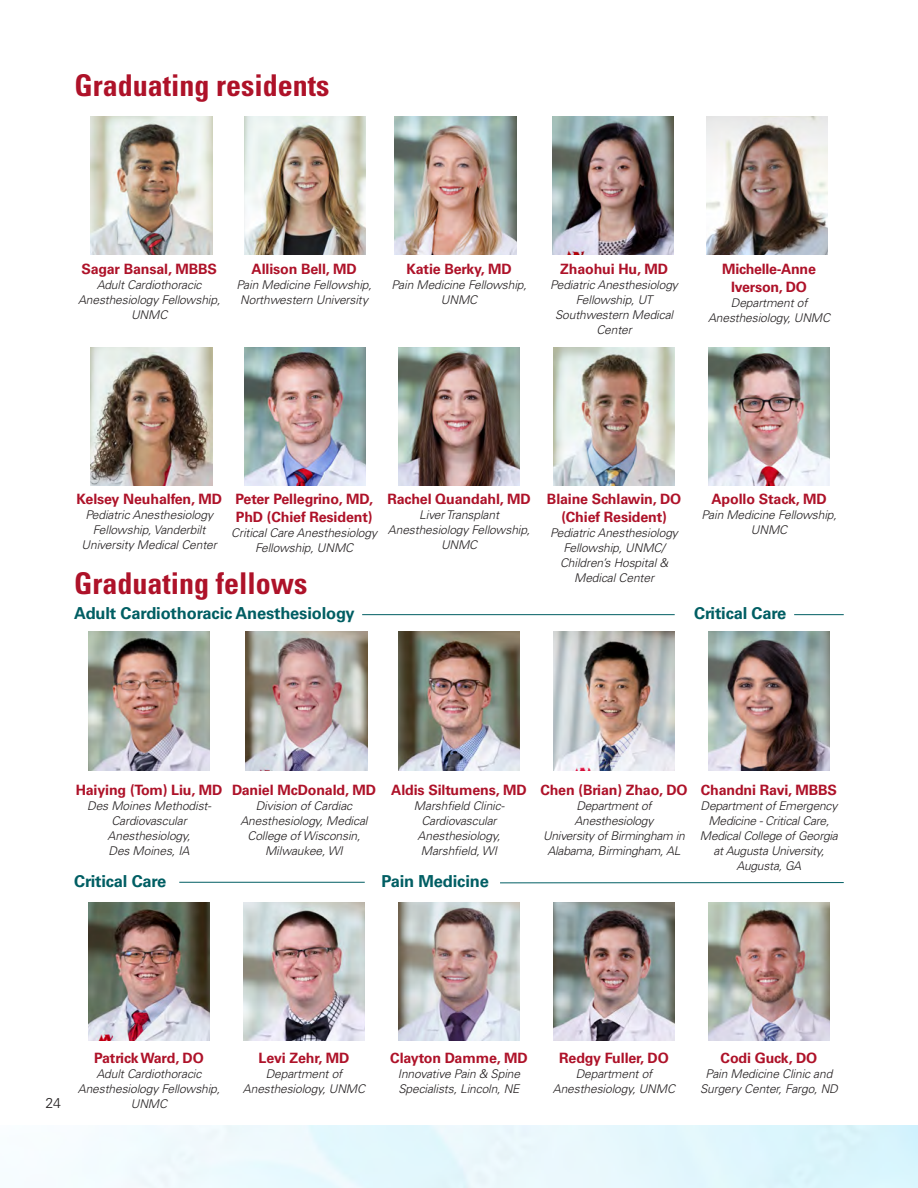
<style>
.page{position:relative;width:918px;height:1188px;background:#fff}
.page>*{position:absolute;margin:0;border:0;box-sizing:border-box;transform-origin:0 0}
.t1{font:700 condensed 30px "Univers LT Std";color:#ae1229}
.Body_copy{font:700 16.5px "Univers LT Std";letter-spacing:-.01em;color:#005e63}
.Body_copy-2{font:700 14.25px/18px "Univers LT Std";letter-spacing:-.01em;color:#ae1229;text-align:center}
.t2{font:300 14.25px "Univers LT Std";color:#231f20}
.Body_copy-3{font:italic 300 12px/15px "Univers LT Std";letter-spacing:-.01em;color:#231f20;text-align:center}
</style>
<div class="page">
<img style="left:88px;top:632px;width:122px;height:138px">
<img style="left:398px;top:632px;width:122px;height:138px">
<img style="left:708px;top:632px;width:122px;height:138px">
<img style="left:243px;top:902px;width:122px;height:139px">
<img style="left:553px;top:902px;width:122px;height:139px">
<img style="left:246px;top:632px;width:121px;height:138px">
<img style="left:553px;top:632px;width:122px;height:138px">
<img style="left:88px;top:902px;width:122px;height:139px">
<img style="left:398px;top:902px;width:122px;height:139px">
<img style="left:708px;top:902px;width:122px;height:139px">
<hr style="left:362px;top:614px;width:313px;height:1px;background:#005e63">
<hr style="left:794px;top:614px;width:50px;height:1px;background:#005e63">
<hr style="left:179px;top:882px;width:186px;height:1px;background:#005e63">
<hr style="left:500px;top:882px;width:344px;height:1px;background:#005e63">
<img style="left:91px;top:117px;width:121px;height:138px">
<img style="left:395px;top:117px;width:121px;height:138px">
<img style="left:706px;top:117px;width:122px;height:138px">
<img style="left:244px;top:347px;width:122px;height:139px">
<img style="left:553px;top:347px;width:122px;height:139px">
<img style="left:244px;top:117px;width:122px;height:138px">
<img style="left:552px;top:117px;width:122px;height:138px">
<img style="left:91px;top:347px;width:121px;height:139px">
<img style="left:398px;top:347px;width:122px;height:139px">
<img style="left:708px;top:347px;width:122px;height:139px">
<p class="t1" style="left:74px;top:66px;width:256px">Graduating residents</p>
<p class="Body_copy-2" style="left:81px;top:260px;width:137px">Sagar Bansal, MBBS</p>
<p class="Body_copy-3" style="left:78px;top:278px;width:144px">Adult Cardiothoracic<br>Anesthesiology Fellowship,<br>UNMC</p>
<p class="Body_copy-2" style="left:252px;top:260px;width:107px">Allison Bell, MD</p>
<p class="Body_copy-3" style="left:236px;top:278px;width:137px">Pain Medicine Fellowship,<br>Northwestern University</p>
<p class="Body_copy-2" style="left:406px;top:260px;width:107px">Katie Berky, MD</p>
<p class="Body_copy-3" style="left:391px;top:278px;width:137px">Pain Medicine Fellowship,<br>UNMC</p>
<p class="Body_copy-2" style="left:560px;top:260px;width:109px">Zhaohui Hu, MD</p>
<p class="Body_copy-3" style="left:550px;top:278px;width:129px">Pediatric Anesthesiology<br>Fellowship, UT<br>Southwestern Medical<br>Center</p>
<p class="Body_copy-2" style="left:722px;top:260px;width:95px">Michelle-Anne<br>Iverson, DO</p>
<p class="Body_copy-3" style="left:708px;top:296px;width:124px">Department of<br>Anesthesiology, UNMC</p>
<p class="Body_copy-2" style="left:76px;top:490px;width:147px">Kelsey Neuhalfen, MD</p>
<p class="Body_copy-3" style="left:82px;top:507px;width:137px">Pediatric Anesthesiology<br>Fellowship, Vanderbilt<br>University Medical Center</p>
<p class="Body_copy-2" style="left:236px;top:490px;width:139px;text-align:left">Peter Pellegrino, MD,<br>PhD (Chief Resident)</p>
<p class="Body_copy-3" style="left:231px;top:525px;width:147px">Critical Care Anesthesiology<br>Fellowship, UNMC</p>
<p class="t1" style="left:74px;top:565px;width:235px">Graduating fellows</p>
<p class="Body_copy" style="left:74px;top:604px;width:282px">Adult Cardiothoracic Anesthesiology</p>
<p class="Body_copy-2" style="left:388px;top:490px;width:145px">Rachel Quandahl, MD</p>
<p class="Body_copy-3" style="left:388px;top:507px;width:144px">Liver Transplant<br>Anesthesiology Fellowship,<br>UNMC</p>
<p class="Body_copy-2" style="left:547px;top:490px;width:136px">Blaine Schlawin, DO (Chief Resident)</p>
<p class="Body_copy-3" style="left:550px;top:525px;width:129px">Pediatric Anesthesiology<br>Fellowship, UNMC/<br>Children’s Hospital &amp;<br>Medical Center</p>
<p class="Body_copy-2" style="left:712px;top:490px;width:117px">Apollo Stack, MD</p>
<p class="Body_copy-3" style="left:701px;top:507px;width:137px">Pain Medicine Fellowship,<br>UNMC</p>
<p class="Body_copy" style="left:694px;top:604px;width:94px">Critical Care</p>
<p class="Body_copy-2" style="left:76px;top:781px;width:148px">Haiying (Tom) Liu, MD</p>
<p class="Body_copy-3" style="left:87px;top:798px;width:126px">Des Moines Methodist-<br>Cardiovascular<br>Anesthesiology,<br>Des Moines, IA</p>
<p class="Body_copy" style="left:74px;top:871px;width:94px">Critical Care</p>
<p class="Body_copy-2" style="left:232px;top:781px;width:145px">Daniel McDonald, MD</p>
<p class="Body_copy-3" style="left:240px;top:798px;width:129px">Division of Cardiac<br>Anesthesiology, Medical<br>College of Wisconsin,<br>Milwaukee, WI</p>
<p class="Body_copy-2" style="left:391px;top:781px;width:137px">Aldis Siltumens, MD</p>
<p class="Body_copy-3" style="left:414px;top:798px;width:92px">Marshfield Clinic-<br>Cardiovascular<br>Anesthesiology,<br>Marshfield, WI</p>
<p class="Body_copy" style="left:382px;top:872px;width:109px">Pain Medicine</p>
<p class="Body_copy-2" style="left:540px;top:781px;width:149px">Chen (Brian) Zhao, DO</p>
<p class="Body_copy-3" style="left:543px;top:798px;width:143px">Department of<br>Anesthesiology<br>University of Birmingham in<br>Alabama, Birmingham, AL</p>
<p class="Body_copy-2" style="left:701px;top:781px;width:138px">Chandni Ravi, MBBS</p>
<p class="Body_copy-3" style="left:700px;top:798px;width:140px">Department of Emergency<br>Medicine - Critical Care,<br>Medical College of Georgia at Augusta University,<br>Augusta, GA</p>
<p class="t2" style="left:45px;top:1094px;width:17px">24</p>
<p class="Body_copy-2" style="left:94px;top:1049px;width:111px">Patrick Ward, DO</p>
<p class="Body_copy-3" style="left:78px;top:1067px;width:144px">Adult Cardiothoracic<br>Anesthesiology Fellowship,<br>UNMC</p>
<p class="Body_copy-2" style="left:259px;top:1049px;width:92px">Levi Zehr, MD</p>
<p class="Body_copy-3" style="left:243px;top:1067px;width:124px">Department of<br>Anesthesiology, UNMC</p>
<p class="Body_copy-2" style="left:390px;top:1049px;width:139px">Clayton Damme, MD</p>
<p class="Body_copy-3" style="left:398px;top:1067px;width:124px;text-align:left">Innovative Pain &amp; Spine<br>Specialists, Lincoln, NE</p>
<p class="Body_copy-2" style="left:559px;top:1049px;width:111px">Redgy Fuller, DO</p>
<p class="Body_copy-3" style="left:553px;top:1067px;width:124px">Department of<br>Anesthesiology, UNMC</p>
<p class="Body_copy-2" style="left:721px;top:1049px;width:98px">Codi Guck, DO</p>
<p class="Body_copy-3" style="left:700px;top:1067px;width:139px">Pain Medicine Clinic and<br>Surgery Center, Fargo, ND</p>
</div>
